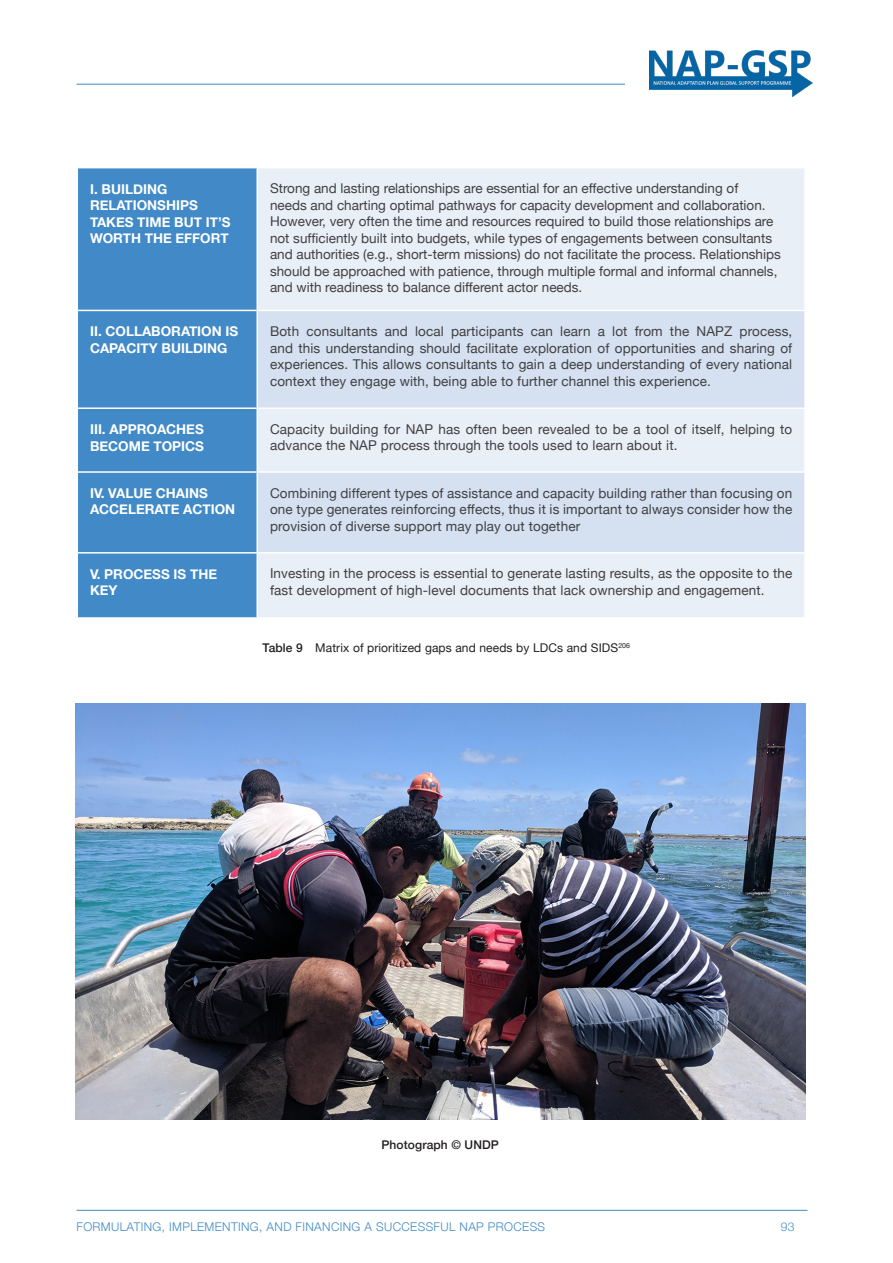
<style>
.page{position:relative;width:893px;height:1263px;background:#fff}
.page>*{position:absolute;margin:0;border:0;box-sizing:border-box;transform-origin:0 0}
.t1{font:13.5px/16.5px "Helvetica Neue";color:#404041}
.t2{font:700 13.5px/16.5px "Helvetica Neue";color:#fff}
.t3{font:300 12px "Helvetica Neue";letter-spacing:.03em;color:#418ac7}
.t4{font:12px "Helvetica Neue";letter-spacing:.01em;color:#231f20}
.t5{font:500 12px "Helvetica Neue";letter-spacing:.01em;color:#231f20}
.s1{font-weight:500}
</style>
<div class="page">
<hr style="left:77px;top:84px;width:548px;height:1px;background:#418ac7">
<hr style="left:77px;top:1210px;width:730px;height:1px;background:#418ac7">
<img style="left:649px;top:50px;width:163px;height:47px">
<div style="left:78px;top:168px;width:178px;height:449px;background:#418ac7"></div>
<div style="left:258px;top:168px;width:546px;height:449px;background:#e9eff7"></div>
<svg style="left:258px;top:311px;width:546px;height:241px;background:#dae3f2"></svg>
<hr style="left:77px;top:407px;width:180px;height:2px;background:#fff">
<hr style="left:77px;top:471px;width:180px;height:2px;background:#fff">
<hr style="left:77px;top:310px;width:180px;height:1px;background:#fff">
<hr style="left:77px;top:552px;width:180px;height:2px;background:#fff">
<hr style="left:257px;top:310px;width:549px;height:1px;background:#fff">
<hr style="left:257px;top:407px;width:549px;height:2px;background:#fff">
<hr style="left:257px;top:471px;width:549px;height:2px;background:#fff">
<hr style="left:257px;top:552px;width:549px;height:2px;background:#fff">
<img style="left:76px;top:704px;width:730px;height:415px">
<p class="t2" style="left:90px;top:181px;width:142px">I. BUILDING<br>RELATIONSHIPS<br>TAKES TIME BUT IT’S<br>WORTH THE EFFORT</p>
<p class="t1" style="left:270px;top:180px;width:512px">Strong and lasting relationships are essential for an effective understanding of<br>needs and charting optimal pathways for capacity development and collaboration.<br>However, very often the time and resources required to build those relationships are not sufficiently built into budgets, while types of engagements between consultants and authorities (e.g., short-term missions) do not facilitate the process. Relationships should be approached with patience, through multiple formal and informal channels, and with readiness to balance different actor needs.</p>
<p class="t2" style="left:90px;top:324px;width:150px">II. COLLABORATION IS<br>CAPACITY BUILDING</p>
<p class="t1" style="left:270px;top:323px;width:524px;text-align:justify">Both consultants and local participants can learn a lot from the NAPZ process, and this understanding should facilitate exploration of opportunities and sharing of experiences. This allows consultants to gain a deep understanding of every national context they engage with, being able to further channel this experience.</p>
<p class="t2" style="left:90px;top:421px;width:116px">III. APPROACHES<br>BECOME TOPICS</p>
<p class="t1" style="left:270px;top:421px;width:524px">Capacity building for NAP has often been revealed to be a tool of itself, helping to advance the NAP process through the tools used to learn about it.</p>
<p class="t2" style="left:90px;top:485px;width:147px">IV. VALUE CHAINS<br>ACCELERATE ACTION</p>
<p class="t1" style="left:270px;top:484px;width:524px;text-align:justify">Combining different types of assistance and capacity building rather than focusing on one type generates reinforcing effects, thus it is important to always consider how the provision of diverse support may play out together</p>
<p class="t2" style="left:90px;top:566px;width:129px">V. PROCESS IS THE<br>KEY</p>
<p class="t1" style="left:270px;top:565px;width:524px">Investing in the process is essential to generate lasting results, as the opposite to the fast development of high-level documents that lack ownership and engagement.</p>
<p class="t4" style="left:263px;top:641px;width:369px"><span class="s1">Table 9</span> Matrix of prioritized gaps and needs by LDCs and SIDS<sup>206</sup></p>
<p class="t5" style="left:381px;top:1135px;width:119px">Photograph © UNDP</p>
<p class="t3" style="left:77px;top:1217px;width:470px">FORMULATING, IMPLEMENTING, AND FINANCING A SUCCESSFUL NAP PROCESS</p>
<p class="t3" style="left:781px;top:1217px;width:15px">93</p>
</div>
